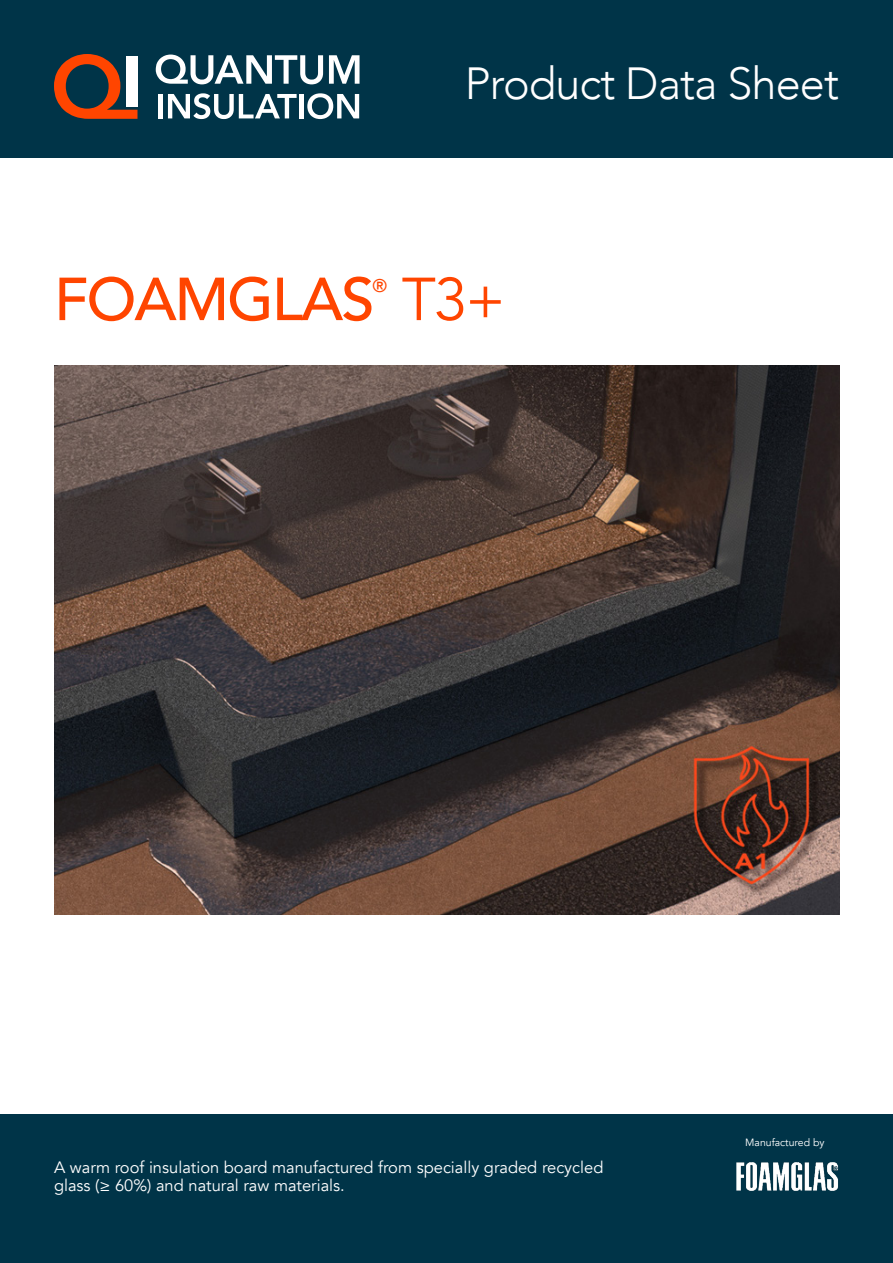
<style>
.page{position:relative;width:893px;height:1263px;background:#fff}
.page>*{position:absolute;margin:0;border:0;box-sizing:border-box;transform-origin:0 0}
.t1{font:500 60px "Avenir";letter-spacing:-.035em;color:#ff4500}
.t2{font:60px "Avenir";color:#ff4500}
.t3{font:300 45px "Avenir";letter-spacing:-.02em;color:#fff}
.t4{font:500 18.3px "Avenir";color:#ff4500}
.t5{font:16.5px "Avenir";color:#fff}
.t6{font:10.5px "Avenir";color:#fff}
</style>
<div class="page">
<img style="left:55px;top:366px;width:784px;height:548px">
<div style="left:0;top:1114px;width:893px;height:149px;background:#003448"></div>
<div style="left:0;top:0;width:893px;height:158px;background:#003448"></div>
<svg style="left:156px;top:55px;width:167px;height:29px"></svg>
<svg style="left:329px;top:55px;width:31px;height:29px"></svg>
<div style="left:158px;top:94px;width:5px;height:24px;background:#fff"></div>
<svg style="left:168px;top:93px;width:129px;height:26px"></svg>
<hr style="left:299px;top:94px;width:4px;height:24px;background:#fff">
<svg style="left:307px;top:93px;width:52px;height:26px"></svg>
<svg style="left:54px;top:54px;width:83px;height:65px"></svg>
<div style="left:126px;top:56px;width:11px;height:50px;background:#fff"></div>
<img style="left:736px;top:1162px;width:102px;height:29px">
<h2 class="t3" style="left:465px;top:57px;width:376px">Product Data Sheet</h2>
<h1 class="t1" style="left:54px;top:247px;width:322px">FOAMGLAS</h1>
<p class="t4" style="left:373px;top:269px;width:16px">®</p>
<h1 class="t2" style="left:402px;top:264px;width:105px">T3+</h1>
<p class="t5" style="left:54px;top:1157px;width:551px">A warm roof insulation board manufactured from specially graded recycled</p>
<p class="t5" style="left:54px;top:1175px;width:292px">glass (≥ 60%) and natural raw materials.</p>
<p class="t6" style="left:745px;top:1136px;width:81px">Manufactured by</p>
</div>
